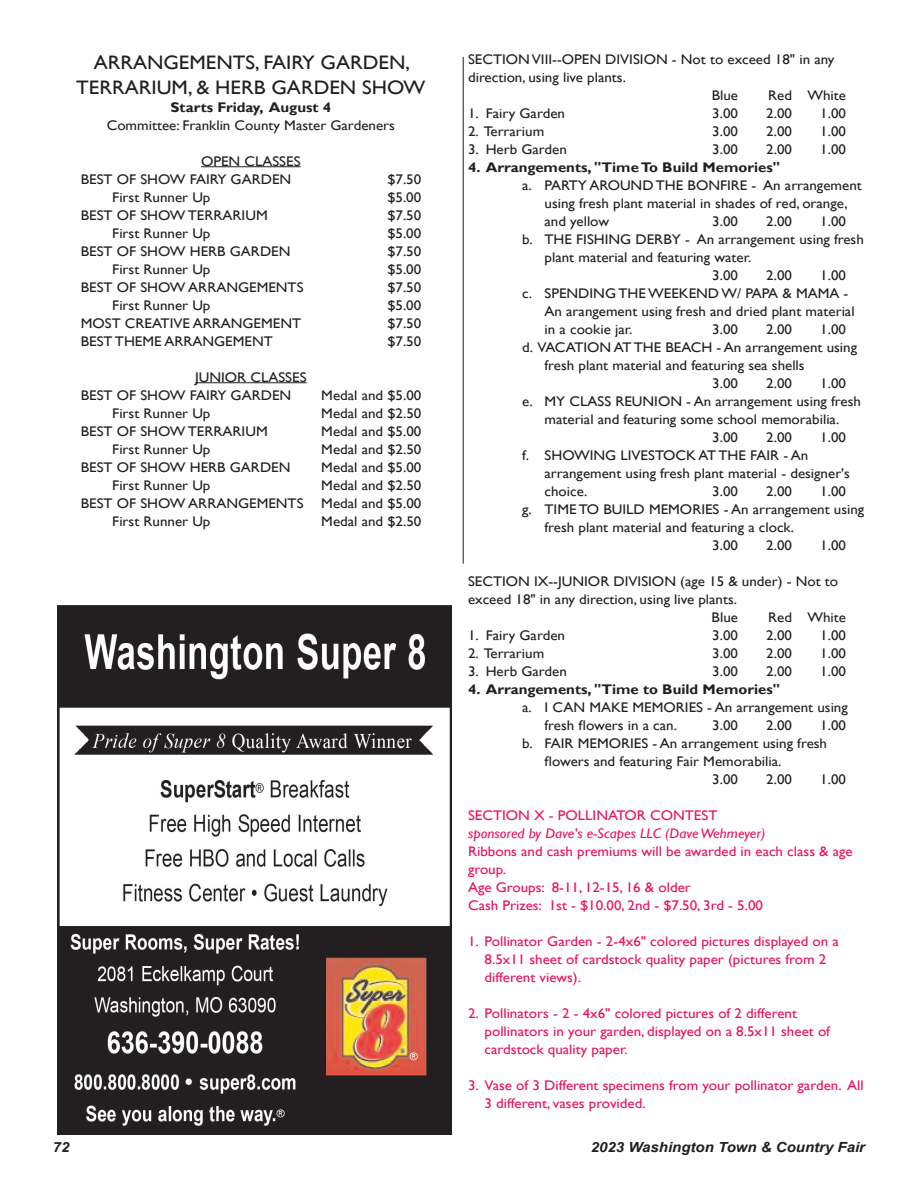
<style>
.page{position:relative;width:918px;height:1188px;background:#fff}
.page>*{position:absolute;margin:0;border:0;box-sizing:border-box;transform-origin:0 0}
.t1{font:19.5px/25.2px "Gill Sans";color:#231f20;text-align:center;scale:1.08 1}
.t2{font:13.95px/18px "Gill Sans";color:#231f20;scale:1.08 1}
.t3{font:13.95px/18px "Gill Sans";color:#ed105b;scale:1.08 1}
.t4{font:700 13.95px "Gill Sans";color:#231f20;scale:1.08 1}
.t5{font:italic 13.95px "Gill Sans";color:#ed105b;scale:1.08 1}
.t6{font:italic 700 13.95px "Arial";color:#231f20;scale:1.08 1}
</style>
<div class="page">
<hr style="left:463px;top:57px;width:1px;height:507px;background:#231f20">
<hr style="left:201px;top:166px;width:100px;height:1px;background:#231f20">
<hr style="left:195px;top:382px;width:112px;height:1px;background:#231f20">
<img style="left:58px;top:605px;width:394px;height:530px">
<h1 class="t1" style="left:76px;top:50px;width:325px">ARRANGEMENTS, FAIRY GARDEN,<br>TERRARIUM, &amp; HERB GARDEN SHOW</h1>
<p class="t4" style="left:171px;top:99px;width:150px">Starts Friday, August 4</p>
<p class="t2" style="left:107px;top:116px;width:268px">Committee: Franklin County Master Gardeners</p>
<p class="t2" style="left:81px;top:152px;width:205px;text-indent:120px">OPEN CLASSES<br>BEST OF SHOW FAIRY GARDEN</p>
<p class="t2" style="left:387px;top:170px;width:33px">$7.50</p>
<p class="t2" style="left:112px;top:188px;width:92px">First Runner Up</p>
<p class="t2" style="left:387px;top:188px;width:33px">$5.00</p>
<p class="t2" style="left:81px;top:206px;width:175px">BEST OF SHOW TERRARIUM</p>
<p class="t2" style="left:387px;top:206px;width:33px">$7.50</p>
<p class="t2" style="left:112px;top:224px;width:92px">First Runner Up</p>
<p class="t2" style="left:387px;top:224px;width:33px">$5.00</p>
<p class="t2" style="left:81px;top:242px;width:196px">BEST OF SHOW HERB GARDEN</p>
<p class="t2" style="left:387px;top:242px;width:33px">$7.50</p>
<p class="t2" style="left:112px;top:260px;width:92px">First Runner Up</p>
<p class="t2" style="left:387px;top:260px;width:33px">$5.00</p>
<p class="t2" style="left:81px;top:278px;width:208px">BEST OF SHOW ARRANGEMENTS</p>
<p class="t2" style="left:387px;top:278px;width:33px">$7.50</p>
<p class="t2" style="left:112px;top:296px;width:92px">First Runner Up</p>
<p class="t2" style="left:387px;top:296px;width:33px">$5.00</p>
<p class="t2" style="left:81px;top:314px;width:205px">MOST CREATIVE ARRANGEMENT</p>
<p class="t2" style="left:387px;top:314px;width:33px">$7.50</p>
<p class="t2" style="left:81px;top:332px;width:179px">BEST THEME ARRANGEMENT</p>
<p class="t2" style="left:387px;top:332px;width:33px">$7.50</p>
<p class="t2" style="left:81px;top:368px;width:211px;text-indent:114px">JUNIOR CLASSES<br>BEST OF SHOW FAIRY GARDEN</p>
<p class="t2" style="left:321px;top:386px;width:94px">Medal and $5.00</p>
<p class="t2" style="left:112px;top:404px;width:92px">First Runner Up</p>
<p class="t2" style="left:321px;top:404px;width:94px">Medal and $2.50</p>
<p class="t2" style="left:81px;top:422px;width:175px">BEST OF SHOW TERRARIUM</p>
<p class="t2" style="left:321px;top:422px;width:94px">Medal and $5.00</p>
<p class="t2" style="left:112px;top:440px;width:92px">First Runner Up</p>
<p class="t2" style="left:321px;top:440px;width:94px">Medal and $2.50</p>
<p class="t2" style="left:81px;top:458px;width:196px">BEST OF SHOW HERB GARDEN</p>
<p class="t2" style="left:321px;top:458px;width:94px">Medal and $5.00</p>
<p class="t2" style="left:112px;top:476px;width:92px">First Runner Up</p>
<p class="t2" style="left:321px;top:476px;width:94px">Medal and $2.50</p>
<p class="t2" style="left:81px;top:494px;width:208px">BEST OF SHOW ARRANGEMENTS</p>
<p class="t2" style="left:321px;top:494px;width:94px">Medal and $5.00</p>
<p class="t2" style="left:112px;top:512px;width:92px">First Runner Up</p>
<p class="t2" style="left:321px;top:512px;width:94px">Medal and $2.50</p>
<p class="t2" style="left:468px;top:51px;width:341px">SECTION VIII--OPEN DIVISION - Not to exceed 18" in any</p>
<p class="t2" style="left:468px;top:69px;width:148px">direction, using live plants.</p>
<p class="t2" style="left:712px;top:87px;width:26px">Blue</p>
<p class="t2" style="left:768px;top:87px;width:74px">Red White</p>
<p class="t2" style="left:468px;top:105px;width:91px">1. Fairy Garden</p>
<p class="t2" style="left:712px;top:105px;width:25px">3.00</p>
<p class="t2" style="left:766px;top:105px;width:25px">2.00</p>
<p class="t2" style="left:820px;top:105px;width:25px">1.00</p>
<p class="t2" style="left:468px;top:123px;width:72px">2. Terrarium</p>
<p class="t2" style="left:712px;top:123px;width:25px">3.00</p>
<p class="t2" style="left:766px;top:123px;width:25px">2.00</p>
<p class="t2" style="left:820px;top:123px;width:25px">1.00</p>
<p class="t2" style="left:468px;top:141px;width:93px">3. Herb Garden</p>
<p class="t2" style="left:712px;top:141px;width:25px">3.00</p>
<p class="t2" style="left:766px;top:141px;width:25px">2.00</p>
<p class="t2" style="left:820px;top:141px;width:25px">1.00</p>
<p class="t4" style="left:468px;top:159px;width:290px">4. Arrangements, "Time To Build Memories"</p>
<p class="t2" style="left:545px;top:177px;width:295px;text-indent:-22px">a. PARTY AROUND THE BONFIRE - An arrangement using fresh plant material in shades of red, orange, and yellow</p>
<p class="t2" style="left:712px;top:213px;width:25px">3.00</p>
<p class="t2" style="left:766px;top:213px;width:25px">2.00</p>
<p class="t2" style="left:820px;top:213px;width:25px">1.00</p>
<p class="t2" style="left:522px;top:231px;width:318px">b. THE FISHING DERBY - An arrangement using fresh</p>
<p class="t2" style="left:545px;top:249px;width:193px">plant material and featuring water.</p>
<p class="t2" style="left:712px;top:267px;width:25px">3.00</p>
<p class="t2" style="left:766px;top:267px;width:25px">2.00</p>
<p class="t2" style="left:820px;top:267px;width:25px">1.00</p>
<p class="t2" style="left:522px;top:285px;width:304px">c. SPENDING THE WEEKEND W/ PAPA &amp; MAMA -</p>
<p class="t2" style="left:545px;top:303px;width:289px">An arangement using fresh and dried plant material</p>
<p class="t2" style="left:545px;top:321px;width:83px">in a cookie jar.</p>
<p class="t2" style="left:712px;top:321px;width:25px">3.00</p>
<p class="t2" style="left:766px;top:321px;width:25px">2.00</p>
<p class="t2" style="left:820px;top:321px;width:25px">1.00</p>
<p class="t2" style="left:522px;top:339px;width:312px">d. VACATION AT THE BEACH - An arrangement using</p>
<p class="t2" style="left:545px;top:357px;width:242px">fresh plant material and featuring sea shells</p>
<p class="t2" style="left:712px;top:375px;width:25px">3.00</p>
<p class="t2" style="left:766px;top:375px;width:25px">2.00</p>
<p class="t2" style="left:820px;top:375px;width:25px">1.00</p>
<p class="t2" style="left:522px;top:393px;width:315px">e. MY CLASS REUNION - An arrangement using fresh</p>
<p class="t2" style="left:545px;top:411px;width:274px">material and featuring some school memorabilia.</p>
<p class="t2" style="left:712px;top:429px;width:25px">3.00</p>
<p class="t2" style="left:766px;top:429px;width:25px">2.00</p>
<p class="t2" style="left:820px;top:429px;width:25px">1.00</p>
<p class="t2" style="left:545px;top:447px;width:284px;text-indent:-22px">f. SHOWING LIVESTOCK AT THE FAIR - An arrangement using fresh plant material - designer's choice.</p>
<p class="t2" style="left:712px;top:483px;width:25px">3.00</p>
<p class="t2" style="left:766px;top:483px;width:25px">2.00</p>
<p class="t2" style="left:820px;top:483px;width:25px">1.00</p>
<p class="t2" style="left:522px;top:501px;width:318px">g. TIME TO BUILD MEMORIES - An arrangement using</p>
<p class="t2" style="left:545px;top:519px;width:233px">fresh plant material and featuring a clock.</p>
<p class="t2" style="left:712px;top:537px;width:25px">3.00</p>
<p class="t2" style="left:766px;top:537px;width:25px">2.00</p>
<p class="t2" style="left:820px;top:537px;width:25px">1.00</p>
<p class="t2" style="left:468px;top:573px;width:344px">SECTION IX--JUNIOR DIVISION (age 15 &amp; under) - Not to</p>
<p class="t2" style="left:468px;top:591px;width:251px">exceed 18" in any direction, using live plants.</p>
<p class="t2" style="left:712px;top:609px;width:26px">Blue</p>
<p class="t2" style="left:768px;top:609px;width:74px">Red White</p>
<p class="t2" style="left:468px;top:627px;width:91px">1. Fairy Garden</p>
<p class="t2" style="left:712px;top:627px;width:25px">3.00</p>
<p class="t2" style="left:766px;top:627px;width:25px">2.00</p>
<p class="t2" style="left:820px;top:627px;width:25px">1.00</p>
<p class="t2" style="left:468px;top:645px;width:72px">2. Terrarium</p>
<p class="t2" style="left:712px;top:645px;width:25px">3.00</p>
<p class="t2" style="left:766px;top:645px;width:25px">2.00</p>
<p class="t2" style="left:820px;top:645px;width:25px">1.00</p>
<p class="t2" style="left:468px;top:663px;width:93px">3. Herb Garden</p>
<p class="t2" style="left:712px;top:663px;width:25px">3.00</p>
<p class="t2" style="left:766px;top:663px;width:25px">2.00</p>
<p class="t2" style="left:820px;top:663px;width:25px">1.00</p>
<p class="t4" style="left:468px;top:681px;width:290px">4. Arrangements, "Time to Build Memories"</p>
<p class="t2" style="left:545px;top:699px;width:282px;text-indent:-22px">a. I CAN MAKE MEMORIES - An arrangement using fresh flowers in a can.</p>
<p class="t2" style="left:712px;top:717px;width:25px">3.00</p>
<p class="t2" style="left:766px;top:717px;width:25px">2.00</p>
<p class="t2" style="left:820px;top:717px;width:25px">1.00</p>
<p class="t2" style="left:522px;top:735px;width:284px">b. FAIR MEMORIES - An arrangement using fresh</p>
<p class="t2" style="left:545px;top:753px;width:221px">flowers and featuring Fair Memorabilia.</p>
<p class="t2" style="left:712px;top:771px;width:25px">3.00</p>
<p class="t2" style="left:766px;top:771px;width:25px">2.00</p>
<p class="t2" style="left:820px;top:771px;width:25px">1.00</p>
<p class="t3" style="left:468px;top:807px;width:232px">SECTION X - POLLINATOR CONTEST</p>
<p class="t5" style="left:468px;top:825px;width:277px">sponsored by Dave's e-Scapes LLC (Dave Wehmeyer)</p>
<p class="t3" style="left:468px;top:843px;width:358px">Ribbons and cash premiums will be awarded in each class &amp; age group.<br>Age Groups: 8-11, 12-15, 16 &amp; older<br>Cash Prizes: 1st - $10.00, 2nd - $7.50, 3rd - 5.00</p>
<p class="t3" style="left:485px;top:933px;width:330px;text-indent:-16px">1. Pollinator Garden - 2-4x6" colored pictures displayed on a<br>8.5x11 sheet of cardstock quality paper (pictures from 2 different views).</p>
<p class="t3" style="left:485px;top:1005px;width:321px;text-indent:-16px">2. Pollinators - 2 - 4x6" colored pictures of 2 different pollinators in your garden, displayed on a 8.5x11 sheet of cardstock quality paper.</p>
<p class="t3" style="left:485px;top:1077px;width:352px;text-indent:-16px">3. Vase of 3 Different specimens from your pollinator garden. All<br>3 different, vases provided.</p>
<p class="t6" style="left:53px;top:1138px;width:17px">72</p>
<p class="t6" style="left:591px;top:1138px;width:255px">2023 Washington Town &amp; Country Fair</p>
</div>
